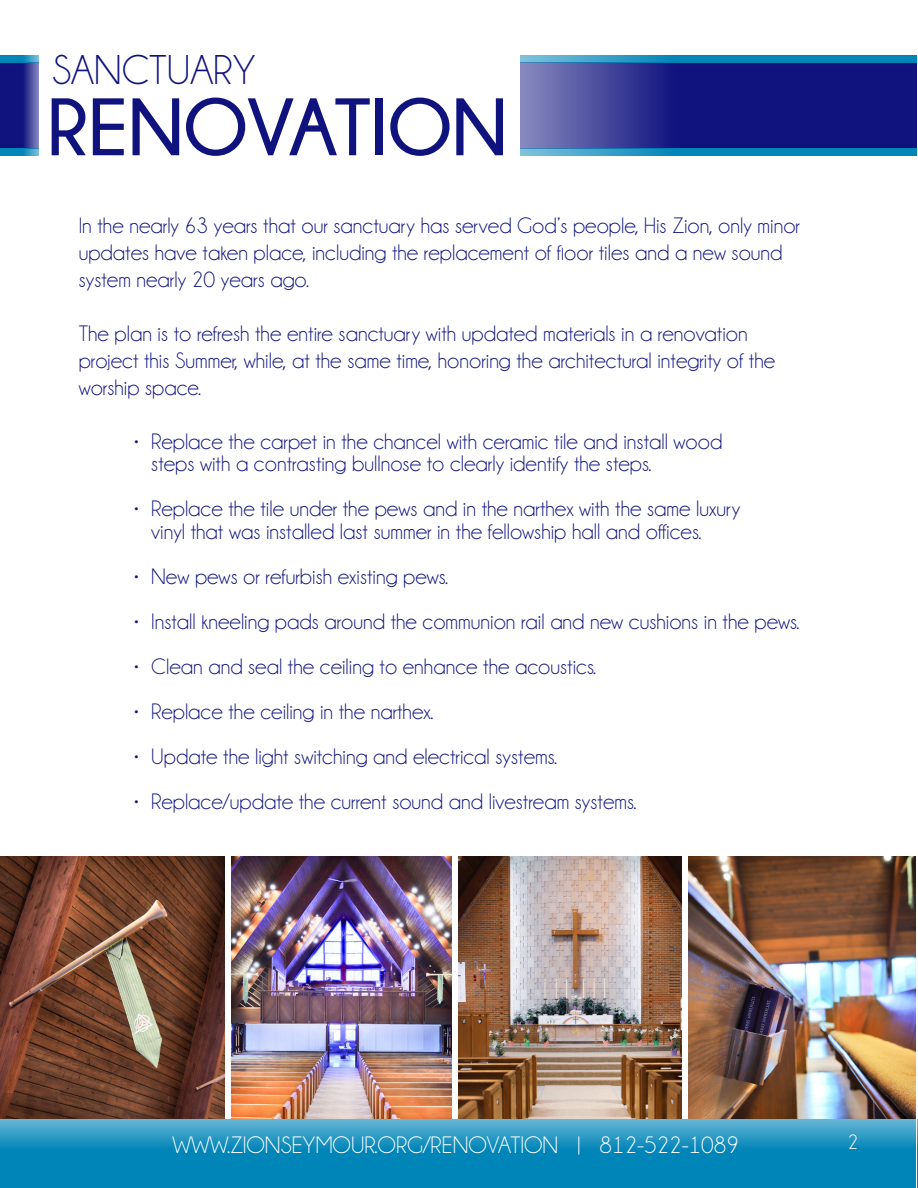
<style>
.page{position:relative;width:918px;height:1188px;background:#fff}
.page>*{position:absolute;margin:0;border:0;box-sizing:border-box;transform-origin:0 0}
.t1{font:700 81px "Champagne&Limousines";color:#10137e}
.t2{font:42px "Champagne&Limousines";color:#10137e}
.t3{font:24px "Champagne&Limousines";color:#fff}
.t4{font:22.5px/27px "Champagne&Limousines";color:#10137e}
.t5{font:21px "Champagne&Limousines";color:#fff}
</style>
<div class="page">
<svg style="left:520px;top:62px;width:396px;height:86px;background:#272b8b"></svg>
<svg style="left:520px;top:148px;width:396px;height:8px;background:#178fbd"></svg>
<svg style="left:520px;top:55px;width:396px;height:7px;background:#1991be"></svg>
<svg style="left:0;top:62px;width:38px;height:86px;background:#262a8a"></svg>
<svg style="left:0;top:55px;width:38px;height:7px"></svg>
<svg style="left:0;top:148px;width:38px;height:8px"></svg>
<img style="left:0;top:857px;width:916px;height:262px">
<div style="left:225px;top:856px;width:5px;height:262px;background:#fff"></div>
<div style="left:453px;top:857px;width:5px;height:262px;background:#fff"></div>
<div style="left:682px;top:857px;width:6px;height:262px;background:#fff"></div>
<svg style="left:0;top:1119px;width:916px;height:69px;background:#1790be"></svg>
<hr style="left:917px;top:1119px;width:1px;height:69px;background:#0085b8">
<p class="t2" style="left:52px;top:49px;width:205px">SANCTUARY</p>
<p class="t1" style="left:47px;top:83px;width:462px">RENOVATION</p>
<p class="t4" style="left:79px;top:212px;width:723px">In the nearly 63 years that our sanctuary has served God’s people, His Zion, only minor updates have taken place, including the replacement of floor tiles and a new sound system nearly 20 years ago.</p>
<p class="t4" style="left:79px;top:320px;width:698px">The plan is to refresh the entire sanctuary with updated materials in a renovation project this Summer, while, at the same time, honoring the architectural integrity of the worship space.</p>
<p class="t4" style="left:151px;top:430px;width:573px;line-height:22.5px;text-indent:-19px">• Replace the carpet in the chancel with ceramic tile and install wood steps with a contrasting bullnose to clearly identify the steps.</p>
<p class="t4" style="left:151px;top:498px;width:591px;line-height:22.5px;text-indent:-19px">• Replace the tile under the pews and in the narthex with the same luxury vinyl that was installed last summer in the fellowship hall and offices.</p>
<p class="t4" style="left:133px;top:563px;width:317px">• New pews or refurbish existing pews.</p>
<p class="t4" style="left:133px;top:608px;width:668px">• Install kneeling pads around the communion rail and new cushions in the pews.</p>
<p class="t4" style="left:133px;top:653px;width:465px">• Clean and seal the ceiling to enhance the acoustics.</p>
<p class="t4" style="left:133px;top:698px;width:302px">• Replace the ceiling in the narthex.</p>
<p class="t4" style="left:133px;top:743px;width:426px">• Update the light switching and electrical systems.</p>
<p class="t4" style="left:133px;top:788px;width:505px">• Replace/update the current sound and livestream systems.</p>
<p class="t3" style="left:172px;top:1133px;width:568px">WWW.ZIONSEYMOUR.ORG/RENOVATION | 812-522-1089</p>
<p class="t5" style="left:847px;top:1132px;width:12px">2</p>
</div>
